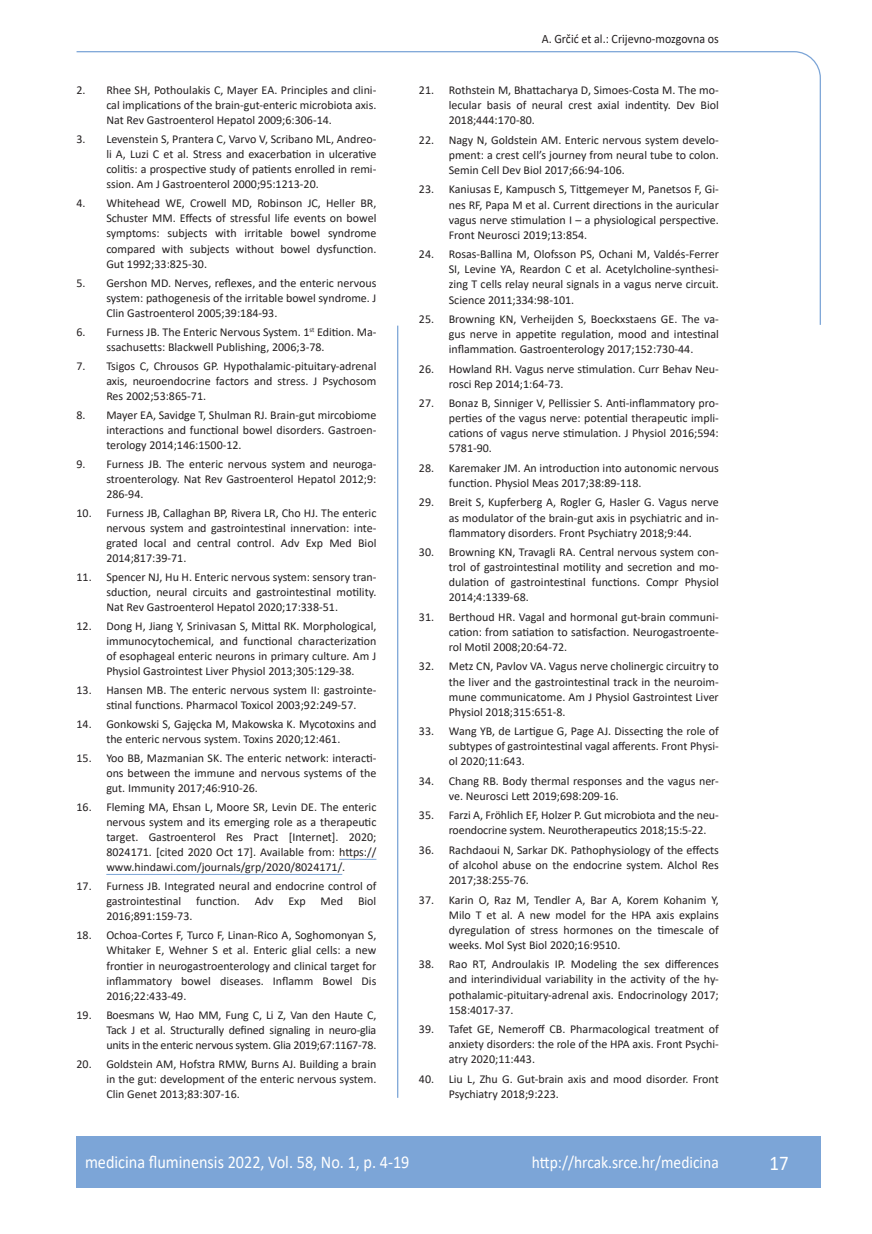
<style>
.page{position:relative;width:872px;height:1234px;background:#fff}
.page>*{position:absolute;margin:0;border:0;box-sizing:border-box;transform-origin:0 0}
.t1{font:21px "Calibri";color:#fff;scale:.9 1}
.t2{font:18px "Calibri";color:#fff;scale:.9 1}
.t3{font:17.25px "Calibri";color:#fff;scale:.9 1}
.glava{font:12.75px "Calibri";color:#231f20;scale:.94 1}
.literatura{font:12px/15px "Calibri";color:#231f20;text-align:justify}
</style>
<div class="page">
<svg style="left:76px;top:51px;width:745px;height:275px"></svg>
<hr style="left:397px;top:325px;width:1px;height:772px;background:#7ca5d7">
<div style="left:77px;top:1135px;width:744px;height:51px;background:#7ca5d7"></div>
<hr style="left:339px;top:858px;width:37px;height:1px;background:#7ca5d7">
<hr style="left:106px;top:873px;width:236px;height:1px;background:#7ca5d7">
<p class="literatura" style="left:106px;top:82px;width:271px;text-indent:-30px">2. Rhee SH, Pothoulakis C, Mayer EA. Principles and clini&shy;cal implications of the brain-gut-enteric microbiota axis.<br>Nat Rev Gastroenterol Hepatol 2009;6:306-14.</p>
<p class="literatura" style="left:106px;top:131px;width:271px;text-indent:-30px">3. Levenstein S, Prantera C, Varvo V, Scribano ML, Andreo&shy;li A, Luzi C et al. Stress and exacerbation in ulcerative colitis: a prospective study of patients enrolled in remi&shy;ssion. Am J Gastroenterol 2000;95:1213-20.</p>
<p class="literatura" style="left:106px;top:195px;width:271px;text-indent:-30px">4. Whitehead WE, Crowell MD, Robinson JC, Heller BR, Schuster MM. Effects of stressful life events on bowel symptoms: subjects with irritable bowel syndrome compared with subjects without bowel dysfunction.<br>Gut 1992;33:825-30.</p>
<p class="literatura" style="left:106px;top:275px;width:271px;text-indent:-30px">5. Gershon MD. Nerves, reflexes, and the enteric nervous system: pathogenesis of the irritable bowel syndrome. J Clin Gastroenterol 2005;39:184-93.</p>
<p class="literatura" style="left:106px;top:324px;width:271px;text-indent:-30px">6. Furness JB. The Enteric Nervous System. 1<sup>st</sup> Edition. Ma&shy;ssachusetts: Blackwell Publishing, 2006;3-78.</p>
<p class="literatura" style="left:106px;top:358px;width:272px;text-indent:-30px">7. Tsigos C, Chrousos GP. Hypothalamic-pituitary-adrenal axis, neuroendocrine factors and stress. J Psychosom Res 2002;53:865-71.</p>
<p class="literatura" style="left:106px;top:407px;width:271px;text-indent:-30px">8. Mayer EA, Savidge T, Shulman RJ. Brain-gut mircobiome interactions and functional bowel disorders. Gastroen&shy;terology 2014;146:1500-12.</p>
<p class="literatura" style="left:106px;top:456px;width:271px;text-indent:-30px">9. Furness JB. The enteric nervous system and neuroga&shy;stroenterology. Nat Rev Gastroenterol Hepatol 2012;9:<br>286-94.</p>
<p class="literatura" style="left:106px;top:505px;width:271px;text-indent:-30px">10. Furness JB, Callaghan BP, Rivera LR, Cho HJ. The enteric nervous system and gastrointestinal innervation: inte&shy;grated local and central control. Adv Exp Med Biol 2014;817:39-71.</p>
<p class="literatura" style="left:106px;top:569px;width:271px;text-indent:-30px">11. Spencer NJ, Hu H. Enteric nervous system: sensory tran&shy;sduction, neural circuits and gastrointestinal motility.<br>Nat Rev Gastroenterol Hepatol 2020;17:338-51.</p>
<p class="literatura" style="left:106px;top:618px;width:272px;text-indent:-30px">12. Dong H, Jiang Y, Srinivasan S, Mittal RK. Morphological, immunocytochemical, and functional characterization of esophageal enteric neurons in primary culture. Am J Physiol Gastrointest Liver Physiol 2013;305:129-38.</p>
<p class="literatura" style="left:106px;top:682px;width:271px;text-indent:-30px">13. Hansen MB. The enteric nervous system II: gastrointe&shy;stinal functions. Pharmacol Toxicol 2003;92:249-57.</p>
<p class="literatura" style="left:77px;top:716px;width:301px;text-align:center">14. Gonkowski S, Gajęcka M, Makowska K. Mycotoxins and the enteric nervous system. Toxins 2020;12:461.</p>
<p class="literatura" style="left:106px;top:750px;width:271px;text-indent:-30px">15. Yoo BB, Mazmanian SK. The enteric network: interacti&shy;ons between the immune and nervous systems of the gut. Immunity 2017;46:910-26.</p>
<p class="literatura" style="left:106px;top:799px;width:272px;text-indent:-30px">16. Fleming MA, Ehsan L, Moore SR, Levin DE. The enteric nervous system and its emerging role as a therapeutic target. Gastroenterol Res Pract [Internet]. 2020; 8024171. [cited 2020 Oct 17]. Available from: https:// www.hindawi.com/journals/grp/2020/8024171/.</p>
<p class="literatura" style="left:106px;top:878px;width:271px;text-indent:-30px">17. Furness JB. Integrated neural and endocrine control of gastrointestinal function. Adv Exp Med Biol 2016;891:159-73.</p>
<p class="literatura" style="left:106px;top:927px;width:271px;text-indent:-30px">18. Ochoa-Cortes F, Turco F, Linan-Rico A, Soghomonyan S, Whitaker E, Wehner S et al. Enteric glial cells: a new frontier in neurogastroenterology and clinical target for inflammatory bowel diseases. Inflamm Bowel Dis 2016;22:433-49.</p>
<p class="literatura" style="left:106px;top:1006px;width:271px;text-indent:-30px">19. Boesmans W, Hao MM, Fung C, Li Z, Van den Haute C, Tack J et al. Structurally defined signaling in neuro-glia units in the enteric nervous system. Glia 2019;67:1167-78.</p>
<p class="literatura" style="left:106px;top:1055px;width:272px;text-indent:-30px">20. Goldstein AM, Hofstra RMW, Burns AJ. Building a brain in the gut: development of the enteric nervous system.<br>Clin Genet 2013;83:307-16.</p>
<p class="glava" style="left:541px;top:29px;width:190px">A. Grčić et al.: Crijevno-mozgovna os</p>
<p class="literatura" style="left:449px;top:82px;width:271px;text-indent:-30px">21. Rothstein M, Bhattacharya D, Simoes-Costa M. The mo&shy;lecular basis of neural crest axial indentity. Dev Biol 2018;444:170-80.</p>
<p class="literatura" style="left:449px;top:132px;width:271px;text-indent:-30px">22. Nagy N, Goldstein AM. Enteric nervous system develo&shy;pment: a crest cell’s journey from neural tube to colon.<br>Semin Cell Dev Biol 2017;66:94-106.</p>
<p class="literatura" style="left:449px;top:181px;width:271px;text-indent:-30px">23. Kaniusas E, Kampusch S, Tittgemeyer M, Panetsos F, Gi&shy;nes RF, Papa M et al. Current directions in the auricular vagus nerve stimulation I – a physiological perspective.<br>Front Neurosci 2019;13:854.</p>
<p class="literatura" style="left:449px;top:246px;width:271px;text-indent:-30px">24. Rosas-Ballina M, Olofsson PS, Ochani M, Valdés-Ferrer SI, Levine YA, Reardon C et al. Acetylcholine-synthesi&shy;zing T cells relay neural signals in a vagus nerve circuit.<br>Science 2011;334:98-101.</p>
<p class="literatura" style="left:449px;top:311px;width:271px;text-indent:-30px">25. Browning KN, Verheijden S, Boeckxstaens GE. The va&shy;gus nerve in appetite regulation, mood and intestinal inflammation. Gastroenterology 2017;152:730-44.</p>
<p class="literatura" style="left:449px;top:360px;width:271px;text-indent:-30px">26. Howland RH. Vagus nerve stimulation. Curr Behav Neu&shy;rosci Rep 2014;1:64-73.</p>
<p class="literatura" style="left:449px;top:395px;width:272px;text-indent:-30px">27. Bonaz B, Sinniger V, Pellissier S. Anti-inflammatory pro&shy;perties of the vagus nerve: potential therapeutic impli&shy;cations of vagus nerve stimulation. J Physiol 2016;594:<br>5781-90.</p>
<p class="literatura" style="left:449px;top:460px;width:271px;text-indent:-30px">28. Karemaker JM. An introduction into autonomic nervous function. Physiol Meas 2017;38:89-118.</p>
<p class="literatura" style="left:449px;top:494px;width:271px;text-indent:-30px">29. Breit S, Kupferberg A, Rogler G, Hasler G. Vagus nerve as modulator of the brain-gut axis in psychiatric and in&shy;flammatory disorders. Front Psychiatry 2018;9:44.</p>
<p class="literatura" style="left:449px;top:544px;width:271px;text-indent:-30px">30. Browning KN, Travagli RA. Central nervous system con&shy;trol of gastrointestinal motility and secretion and mo&shy;dulation of gastrointestinal functions. Compr Physiol 2014;4:1339-68.</p>
<p class="literatura" style="left:449px;top:608px;width:271px;text-indent:-30px">31. Berthoud HR. Vagal and hormonal gut-brain communi&shy;cation: from satiation to satisfaction. Neurogastroente&shy;rol Motil 2008;20:64-72.</p>
<p class="literatura" style="left:449px;top:658px;width:271px;text-indent:-30px">32. Metz CN, Pavlov VA. Vagus nerve cholinergic circuitry to the liver and the gastrointestinal track in the neuroim&shy;mune communicatome. Am J Physiol Gastrointest Liver Physiol 2018;315:651-8.</p>
<p class="literatura" style="left:449px;top:723px;width:271px;text-indent:-30px">33. Wang YB, de Lartigue G, Page AJ. Dissecting the role of subtypes of gastrointestinal vagal afferents. Front Physi&shy;ol 2020;11:643.</p>
<p class="literatura" style="left:449px;top:772px;width:271px;text-indent:-30px">34. Chang RB. Body thermal responses and the vagus ner&shy;ve. Neurosci Lett 2019;698:209-16.</p>
<p class="literatura" style="left:449px;top:807px;width:271px;text-indent:-30px">35. Farzi A, Fröhlich EF, Holzer P. Gut microbiota and the neu&shy;roendocrine system. Neurotherapeutics 2018;15:5-22.</p>
<p class="literatura" style="left:449px;top:841px;width:271px;text-indent:-30px">36. Rachdaoui N, Sarkar DK. Pathophysiology of the effects of alcohol abuse on the endocrine system. Alchol Res 2017;38:255-76.</p>
<p class="literatura" style="left:449px;top:891px;width:271px;text-indent:-30px">37. Karin O, Raz M, Tendler A, Bar A, Korem Kohanim Y, Milo T et al. A new model for the HPA axis explains dyregulation of stress hormones on the timescale of weeks. Mol Syst Biol 2020;16:9510.</p>
<p class="literatura" style="left:449px;top:956px;width:271px;text-indent:-30px">38. Rao RT, Androulakis IP. Modeling the sex differences and interindividual variability in the activity of the hy&shy;pothalamic-pituitary-adrenal axis. Endocrinology 2017; 158:4017-37.</p>
<p class="literatura" style="left:449px;top:1020px;width:271px;text-indent:-30px">39. Tafet GE, Nemeroff CB. Pharmacological treatment of anxiety disorders: the role of the HPA axis. Front Psychi&shy;atry 2020;11:443.</p>
<p class="literatura" style="left:449px;top:1070px;width:271px;text-indent:-30px">40. Liu L, Zhu G. Gut-brain axis and mood disorder. Front<br>Psychiatry 2018;9:223.</p>
<p class="t2" style="left:85px;top:1149px;width:362px">medicina fluminensis 2022, Vol. 58, No. 1, p. 4-19</p>
<p class="t3" style="left:532px;top:1150px;width:209px">http://hrcak.srce.hr/medicina</p>
<p class="t1" style="left:769px;top:1147px;width:23px">17</p>
</div>
